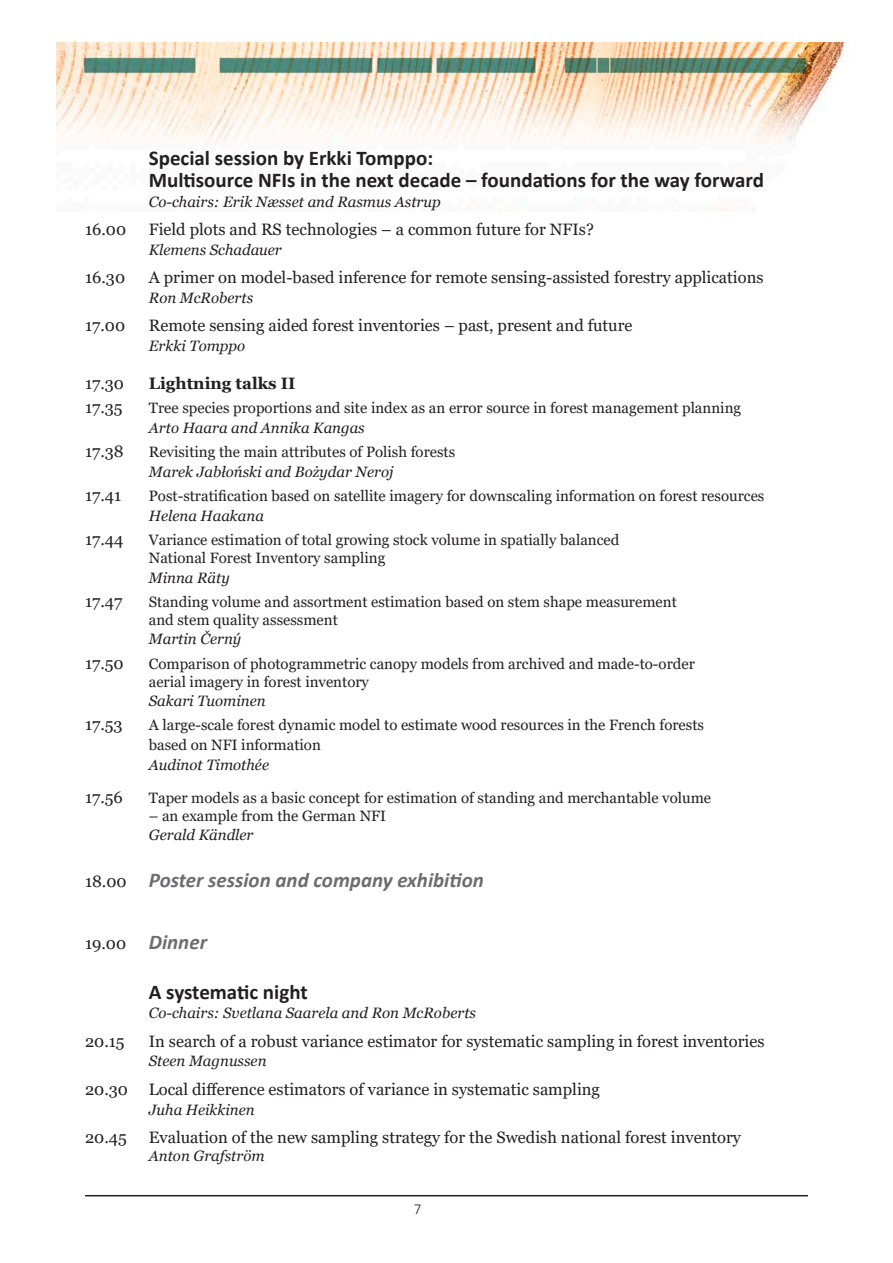
<style>
.page{position:relative;width:893px;height:1263px;background:#fff}
.page>*{position:absolute;margin:0;border:0;box-sizing:border-box;transform-origin:0 0}
.t1{font:700 21px/22.5px "Calibri";color:#231f20}
.t2{font:italic 700 21px "Calibri";color:#6c6d70}
.t3{font:16.5px "Georgia";color:#231f20}
.t4{font:700 16.5px "Georgia";color:#231f20}
.t5{font:15px/19.8px "Georgia";color:#231f20}
.t6{font:italic 15px "Georgia";color:#231f20}
.t7{font:300 15px "Calibri";color:#231f20}
.s1{font-style:italic}
.s2{font-family:"Georgia";font-weight:400;font-style:normal;font-size:16.5px;color:#231f20}
</style>
<div class="page">
<hr style="left:85px;top:1195px;width:723px;height:1px;background:#231f20">
<img style="left:57px;top:43px;width:793px;height:102px">
<p class="t1" style="left:149px;top:146px;width:617px">Special session by Erkki Tomppo:<br>Multisource NFIs in the next decade – foundations for the way forward</p>
<p class="t6" style="left:149px;top:192px;width:293px">Co-chairs: Erik Næsset and Rasmus Astrup</p>
<p class="t3" style="left:85px;top:219px;width:43px">16.00</p>
<p class="t3" style="left:149px;top:219px;width:447px">Field plots and RS technologies – a common future for NFIs?</p>
<p class="t6" style="left:149px;top:240px;width:135px">Klemens Schadauer</p>
<p class="t3" style="left:85px;top:268px;width:42px">16.30</p>
<p class="t3" style="left:149px;top:268px;width:616px">A primer on model-based inference for remote sensing-assisted forestry applications</p>
<p class="t6" style="left:149px;top:288px;width:106px">Ron McRoberts</p>
<p class="t3" style="left:85px;top:316px;width:42px">17.00</p>
<p class="t3" style="left:149px;top:316px;width:485px">Remote sensing aided forest inventories – past, present and future</p>
<p class="t6" style="left:149px;top:337px;width:98px">Erkki Tomppo</p>
<p class="t3" style="left:85px;top:373px;width:41px">17.30</p>
<p class="t4" style="left:149px;top:373px;width:148px">Lightning talks II</p>
<p class="t3" style="left:85px;top:398px;width:39px">17.35</p>
<p class="t5" style="left:149px;top:398px;width:594px">Tree species proportions and site index as an error source in forest management planning<br><span class="s1">Arto Haara and Annika Kangas</span></p>
<p class="t3" style="left:85px;top:441px;width:40px">17.38</p>
<p class="t5" style="left:149px;top:442px;width:308px">Revisiting the main attributes of Polish forests<br><span class="s1">Marek Jabłoński and Bożydar Neroj</span></p>
<p class="t3" style="left:85px;top:485px;width:38px">17.41</p>
<p class="t5" style="left:149px;top:486px;width:617px">Post-stratification based on satellite imagery for downscaling information on forest resources<br><span class="s1">Helena Haakana</span></p>
<p class="t3" style="left:85px;top:529px;width:40px">17.44</p>
<p class="t5" style="left:149px;top:531px;width:472px;line-height:18px">Variance estimation of total growing stock volume in spatially balanced<br>National Forest Inventory sampling</p>
<p class="t6" style="left:149px;top:568px;width:82px">Minna Räty</p>
<p class="t3" style="left:85px;top:591px;width:39px">17.47</p>
<p class="t5" style="left:149px;top:593px;width:529px;line-height:18px">Standing volume and assortment estimation based on stem shape measurement and stem quality assessment</p>
<p class="t6" style="left:149px;top:630px;width:94px">Martin Černý</p>
<p class="t3" style="left:85px;top:653px;width:40px">17.50</p>
<p class="t5" style="left:149px;top:655px;width:547px;line-height:18px">Comparison of photogrammetric canopy models from archived and made-to-order aerial imagery in forest inventory</p>
<p class="t6" style="left:149px;top:692px;width:118px">Sakari Tuominen</p>
<p class="t3" style="left:85px;top:715px;width:39px">17.53</p>
<p class="t5" style="left:149px;top:716px;width:557px">A large-scale forest dynamic model to estimate wood resources in the French forests based on NFI information<br><span class="s1">Audinot Timothée</span></p>
<p class="t3" style="left:85px;top:787px;width:39px">17.56</p>
<p class="t5" style="left:149px;top:788px;width:564px">Taper models as a basic concept for estimation of standing and merchantable volume</p>
<p class="t5" style="left:149px;top:806px;width:239px">– an example from the German NFI<br><span class="s1">Gerald Kändler</span></p>
<p class="t2" style="left:85px;top:865px;width:400px"><span class="s2">18.00</span> Poster session and company exhibition</p>
<p class="t2" style="left:85px;top:927px;width:124px"><span class="s2">19.00</span> Dinner</p>
<p class="t1" style="left:149px;top:980px;width:160px">A systematic night</p>
<p class="t6" style="left:149px;top:1004px;width:329px">Co-chairs: Svetlana Saarela and Ron McRoberts</p>
<p class="t3" style="left:85px;top:1031px;width:41px">20.15</p>
<p class="t3" style="left:149px;top:1031px;width:617px">In search of a robust variance estimator for systematic sampling in forest inventories</p>
<p class="t6" style="left:149px;top:1052px;width:119px">Steen Magnussen</p>
<p class="t3" style="left:85px;top:1079px;width:45px">20.30</p>
<p class="t3" style="left:149px;top:1079px;width:453px">Local difference estimators of variance in systematic sampling</p>
<p class="t6" style="left:149px;top:1100px;width:107px">Juha Heikkinen</p>
<p class="t3" style="left:85px;top:1127px;width:43px">20.45</p>
<p class="t3" style="left:149px;top:1127px;width:594px">Evaluation of the new sampling strategy for the Swedish national forest inventory</p>
<p class="t6" style="left:149px;top:1146px;width:117px">Anton Grafström</p>
<p class="t7" style="left:414px;top:1200px;width:9px">7</p>
</div>
